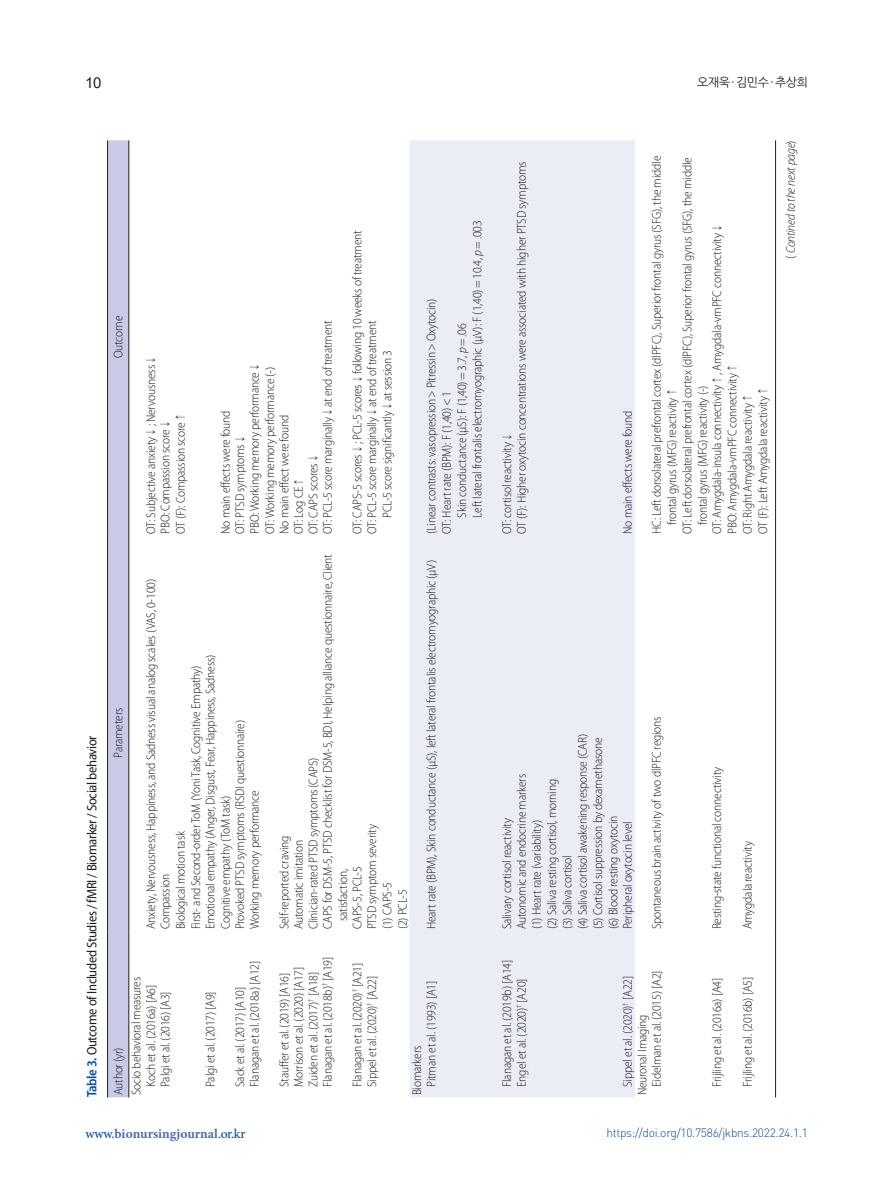
<style>
.page{position:relative;width:893px;height:1191px;background:#fff}
.page>*{position:absolute;margin:0;border:0;box-sizing:border-box;transform-origin:0 0}
.t1{font:15px "Arial";color:#231f20}
.표_제목__그림_설명{font:semi-condensed 13.8px "Myriad Pro";letter-spacing:-.025em;color:#231f20}
.t2{font:700 13.5px "Minion Pro";color:#516bb3}
.표_본문{font:300 semi-condensed 12.75px/15.3px "Myriad Pro";letter-spacing:-.015em;color:#231f20}
.표_본문-2{font:italic 300 semi-condensed 12.75px "Myriad Pro";letter-spacing:-.015em;color:#231f20}
.t3{font:300 12px "DIN Pro";letter-spacing:-.025em;color:#0d4da1}
.t4{font:12px "Nanum Gothic OTF";letter-spacing:-.04em;color:#231f20}
.s1{font-weight:600;color:#0d4da1}
.s2{font-family:"Dotum";font-weight:400;font-stretch:normal;font-size:10.5px}
.s3{font-style:italic}
.s4{font-style:normal}
.s5{font-weight:500;color:#0d4da1}
</style>
<div class="page">
<svg style="left:108px;top:140px;width:21px;height:957px"></svg>
<div style="left:410px;top:140px;width:225px;height:957px;background:#eaecf6"></div>
<hr style="left:107px;top:931px;width:1px;height:166px;background:#231f20">
<hr style="left:107px;top:536px;width:1px;height:395px;background:#231f20">
<hr style="left:107px;top:140px;width:1px;height:396px;background:#231f20">
<hr style="left:129px;top:931px;width:1px;height:166px;background:#231f20">
<hr style="left:129px;top:536px;width:1px;height:395px;background:#231f20">
<hr style="left:129px;top:140px;width:1px;height:396px;background:#231f20">
<hr style="left:775px;top:931px;width:1px;height:166px;background:#231f20">
<hr style="left:775px;top:536px;width:1px;height:395px;background:#231f20">
<hr style="left:775px;top:140px;width:1px;height:396px;background:#231f20">
<p class="t1" style="left:85px;top:72px;width:18px">10</p>
<p class="t4" style="left:697px;top:75px;width:112px">오재욱· 김민수· 추상희</p>
<p class="표_제목__그림_설명" style="left:85px;top:1097px;width:363px;rotate:-90deg"><span class="s1">Table 3.</span> Outcome of Included Studies / fMRI / Biomarker / Social behavior</p>
<p class="표_본문" style="left:111px;top:358px;width:44px;rotate:-90deg">Outcome</p>
<p class="표_본문" style="left:111px;top:757px;width:51px;rotate:-90deg">Parameters</p>
<p class="표_본문" style="left:143px;top:534px;width:179px;rotate:-90deg">OT: Subjective anxiety<span class="s2">↓</span>; Nervousness<span class="s2">↓</span></p>
<p class="표_본문" style="left:158px;top:534px;width:115px;rotate:-90deg">PBO: Compassion score<span class="s2">↓</span></p>
<p class="표_본문" style="left:173px;top:534px;width:122px;rotate:-90deg">OT (F): Compassion score<span class="s2">↑</span></p>
<p class="표_본문" style="left:320px;top:534px;width:215px;rotate:-90deg">OT: PCL-5 score marginally<span class="s2">↓</span>at end of treatment</p>
<p class="표_본문" style="left:247px;top:534px;width:172px;rotate:-90deg">PBO: Working memory performance<span class="s2">↓</span></p>
<p class="표_본문" style="left:262px;top:534px;width:169px;rotate:-90deg">OT: Working memory performance (-)</p>
<p class="표_본문" style="left:218px;top:534px;width:125px;rotate:-90deg">No main effects were found</p>
<p class="표_본문" style="left:277px;top:534px;width:121px;rotate:-90deg">No main effect were found</p>
<p class="표_본문" style="left:233px;top:534px;width:100px;rotate:-90deg">OT: PTSD symptoms<span class="s2">↓</span></p>
<p class="표_본문" style="left:306px;top:534px;width:81px;rotate:-90deg">OT: CAPS scores<span class="s2">↓</span></p>
<p class="표_본문" style="left:291px;top:534px;width:58px;rotate:-90deg">OT: Log CE<span class="s2">↑</span></p>
<p class="표_본문" style="left:350px;top:534px;width:305px;rotate:-90deg">OT: CAPS-5 scores<span class="s2">↓</span>; PCL-5 scores<span class="s2">↓</span>following 10 weeks of treatment</p>
<p class="표_본문" style="left:364px;top:517px;width:198px;text-indent:-16px;rotate:-90deg">OT: PCL-5 score marginally<span class="s2">↓</span>at end of treatment<br>PCL-5 score significantly<span class="s2">↓</span>at session 3</p>
<p class="표_본문" style="left:143px;top:929px;width:352px;rotate:-90deg">Anxiety, Nervousness, Happiness, and Sadness visual analog scales (VAS, 0-100)</p>
<p class="표_본문" style="left:203px;top:929px;width:276px;rotate:-90deg">Emotional empathy (Anger, Disgust, Fear, Happiness, Sadness)</p>
<p class="표_본문" style="left:188px;top:929px;width:265px;rotate:-90deg">First- and Second-order ToM (Yoni Task, Cognitive Empathy)</p>
<p class="표_본문" style="left:233px;top:929px;width:211px;rotate:-90deg">Provoked PTSD symptoms (RSDI questionnaire)</p>
<p class="표_본문" style="left:247px;top:929px;width:141px;rotate:-90deg">Working memory performance</p>
<p class="표_본문" style="left:218px;top:929px;width:135px;rotate:-90deg">Cognitive empathy (ToM task)</p>
<p class="표_본문" style="left:173px;top:929px;width:100px;rotate:-90deg">Biological motion task</p>
<p class="표_본문" style="left:158px;top:929px;width:57px;rotate:-90deg">Compassion</p>
<p class="표_본문" style="left:320px;top:921px;width:368px;text-indent:-9px;rotate:-90deg">CAPS for DSM-5, PTSD checklist for DSM-5, BDI, Helping alliance questionnaire, Client satisfaction,</p>
<p class="표_본문" style="left:306px;top:929px;width:173px;rotate:-90deg">Clinician-rated PTSD symptoms (CAPS)</p>
<p class="표_본문" style="left:364px;top:929px;width:107px;rotate:-90deg">PTSD symptom severity</p>
<p class="표_본문" style="left:277px;top:929px;width:95px;rotate:-90deg">Self-reported craving</p>
<p class="표_본문" style="left:291px;top:929px;width:91px;rotate:-90deg">Automatic imitation</p>
<p class="표_본문" style="left:350px;top:929px;width:64px;rotate:-90deg">CAPS-5, PCL-5</p>
<p class="표_본문" style="left:380px;top:929px;width:49px;rotate:-90deg">(1) CAPS-5</p>
<p class="표_본문" style="left:395px;top:929px;width:41px;rotate:-90deg">(2) PCL-5</p>
<p class="표_본문" style="left:439px;top:517px;width:298px;text-indent:-16px;rotate:-90deg">OT: Heart rate (BPM): F (1,40) &lt; 1<br>Skin conductance (μS): F (1,40) = 3.7, <span class="s3">p</span>= .06<br>Left lateral frontalis electromyographic (μV): F (1,40) = 10.4, <span class="s3">p</span>= .003</p>
<p class="표_본문" style="left:424px;top:534px;width:237px;rotate:-90deg">(Linear contrasts: vasopression &gt; Pitressin &gt; Oxytocin)</p>
<p class="표_본문" style="left:424px;top:929px;width:371px;rotate:-90deg">Heart rate (BPM), Skin conductance (μS), left lateral frontalis electromyographic (μV)</p>
<p class="표_본문" style="left:129px;top:1095px;width:120px;rotate:-90deg">Socio behavioral measures</p>
<p class="표_본문" style="left:143px;top:1086px;width:103px;rotate:-90deg">Koch et al. (2016a) [A6]</p>
<p class="표_본문" style="left:158px;top:1086px;width:97px;rotate:-90deg">Palgi et al. (2016) [A3]</p>
<p class="표_본문" style="left:111px;top:1095px;width:50px;rotate:-90deg">Author (yr)</p>
<p class="표_본문" style="left:203px;top:1086px;width:97px;rotate:-90deg">Palgi et al. (2017) [A9]</p>
<p class="표_본문" style="left:247px;top:1086px;width:127px;rotate:-90deg">Flanagan et al. (2018a) [A12]</p>
<p class="표_본문" style="left:233px;top:1086px;width:101px;rotate:-90deg">Sack et al. (2017) [A10]</p>
<p class="표_본문" style="left:320px;top:1086px;width:131px;rotate:-90deg">Flanagan et al. (2018b)<sup>†</sup> [A19]</p>
<p class="표_본문" style="left:291px;top:1086px;width:121px;rotate:-90deg">Morrison et al. (2020) [A17]</p>
<p class="표_본문" style="left:306px;top:1086px;width:116px;rotate:-90deg">Zuiden et al. (2017)<sup>†</sup> [A18]</p>
<p class="표_본문" style="left:277px;top:1086px;width:115px;rotate:-90deg">Stauffer et al. (2019) [A16]</p>
<p class="표_본문" style="left:350px;top:1086px;width:125px;rotate:-90deg">Flanagan et al. (2020)<sup>†</sup> [A21]</p>
<p class="표_본문" style="left:364px;top:1086px;width:112px;rotate:-90deg">Sippel et al. (2020)<sup>†</sup> [A22]</p>
<p class="표_본문" style="left:424px;top:1086px;width:108px;rotate:-90deg">Pitman et al. (1993) [A1]</p>
<p class="표_본문" style="left:409px;top:1095px;width:51px;rotate:-90deg">Biomarkers</p>
<p class="표_본문" style="left:514px;top:534px;width:374px;rotate:-90deg">OT (F): Higher oxytocin concentrations were associated with higher PTSD symptoms</p>
<p class="표_본문" style="left:500px;top:534px;width:102px;rotate:-90deg">OT: cortisol reactivity<span class="s2">↓</span></p>
<p class="표_본문" style="left:620px;top:534px;width:125px;rotate:-90deg">No main effects were found</p>
<p class="표_본문" style="left:649px;top:525px;width:371px;text-indent:-9px;rotate:-90deg">HC: Left dorsolateral prefrontal cortex (dlPFC), Superior frontal gyrus (SFG), the middle frontal gyrus (MFG) reactivity<span class="s2">↑</span></p>
<p class="표_본문" style="left:680px;top:525px;width:369px;text-indent:-9px;rotate:-90deg">OT: Left dorsolateral prefrontal cortex (dlPFC), Superior frontal gyrus (SFG), the middle frontal gyrus (MFG) reactivity (-)</p>
<p class="표_본문" style="left:710px;top:534px;width:311px;rotate:-90deg">OT: Amygdala-insula connectivity<span class="s2">↑</span>, Amygdala-vmPFC connectivity<span class="s2">↓</span></p>
<p class="표_본문" style="left:725px;top:534px;width:171px;rotate:-90deg">PBO: Amygdala-vmPFC connectivity<span class="s2">↑</span></p>
<p class="표_본문" style="left:740px;top:534px;width:141px;rotate:-90deg">OT: Right Amygdala reactivity<span class="s2">↑</span></p>
<p class="표_본문" style="left:755px;top:534px;width:148px;rotate:-90deg">OT (F): Left Amygdala reactivity<span class="s2">↑</span></p>
<p class="표_본문-2" style="left:784px;top:259px;width:120px;rotate:-90deg"><span class="s4">(</span> Contined to the next page<span class="s4">)</span></p>
<p class="표_본문" style="left:575px;top:929px;width:197px;rotate:-90deg">(4) Saliva cortisol awakening response (CAR)</p>
<p class="표_본문" style="left:591px;top:929px;width:193px;rotate:-90deg">(5) Cortisol suppression by dexamethasone</p>
<p class="표_본문" style="left:514px;top:929px;width:157px;rotate:-90deg">Autonomic and endocrine markers</p>
<p class="표_본문" style="left:545px;top:929px;width:152px;rotate:-90deg">(2) Saliva resting cortisol, morning</p>
<p class="표_본문" style="left:606px;top:929px;width:115px;rotate:-90deg">(6) Blood resting oxytocin</p>
<p class="표_본문" style="left:500px;top:929px;width:113px;rotate:-90deg">Salivary cortisol reactivity</p>
<p class="표_본문" style="left:529px;top:929px;width:111px;rotate:-90deg">(1) Heart rate (variability)</p>
<p class="표_본문" style="left:620px;top:929px;width:110px;rotate:-90deg">Peripheral oxytocin level</p>
<p class="표_본문" style="left:560px;top:929px;width:76px;rotate:-90deg">(3) Saliva cortisol</p>
<p class="표_본문" style="left:649px;top:929px;width:214px;rotate:-90deg">Spontaneous brain activity of two dlPFC regions</p>
<p class="표_본문" style="left:500px;top:1086px;width:128px;rotate:-90deg">Flanagan et al. (2019b) [A14]</p>
<p class="표_본문" style="left:514px;top:1086px;width:110px;rotate:-90deg">Engel et al. (2020)<sup>†</sup> [A20]</p>
<p class="표_본문" style="left:649px;top:1086px;width:118px;rotate:-90deg">Eidelman et al. (2015) [A2]</p>
<p class="표_본문" style="left:620px;top:1086px;width:112px;rotate:-90deg">Sippel et al. (2020)<sup>†</sup> [A22]</p>
<p class="표_본문" style="left:635px;top:1095px;width:82px;rotate:-90deg">Neuronal Imaging</p>
<p class="표_본문" style="left:710px;top:929px;width:164px;rotate:-90deg">Resting-state functional connectivity</p>
<p class="표_본문" style="left:740px;top:929px;width:90px;rotate:-90deg">Amygdala reactivity</p>
<p class="표_본문" style="left:710px;top:1086px;width:111px;rotate:-90deg">Frijling et al. (2016a) [A4]</p>
<p class="표_본문" style="left:740px;top:1086px;width:112px;rotate:-90deg">Frijling et al. (2016b) [A5]</p>
<p class="t2" style="left:85px;top:1124px;width:162px"><span class="s5">www.</span>bionursingjournal<span class="s5">.or.kr</span></p>
<p class="t3" style="left:606px;top:1125px;width:203px">https://doi.org/10.7586/jkbns.2022.24.1.1</p>
</div>
